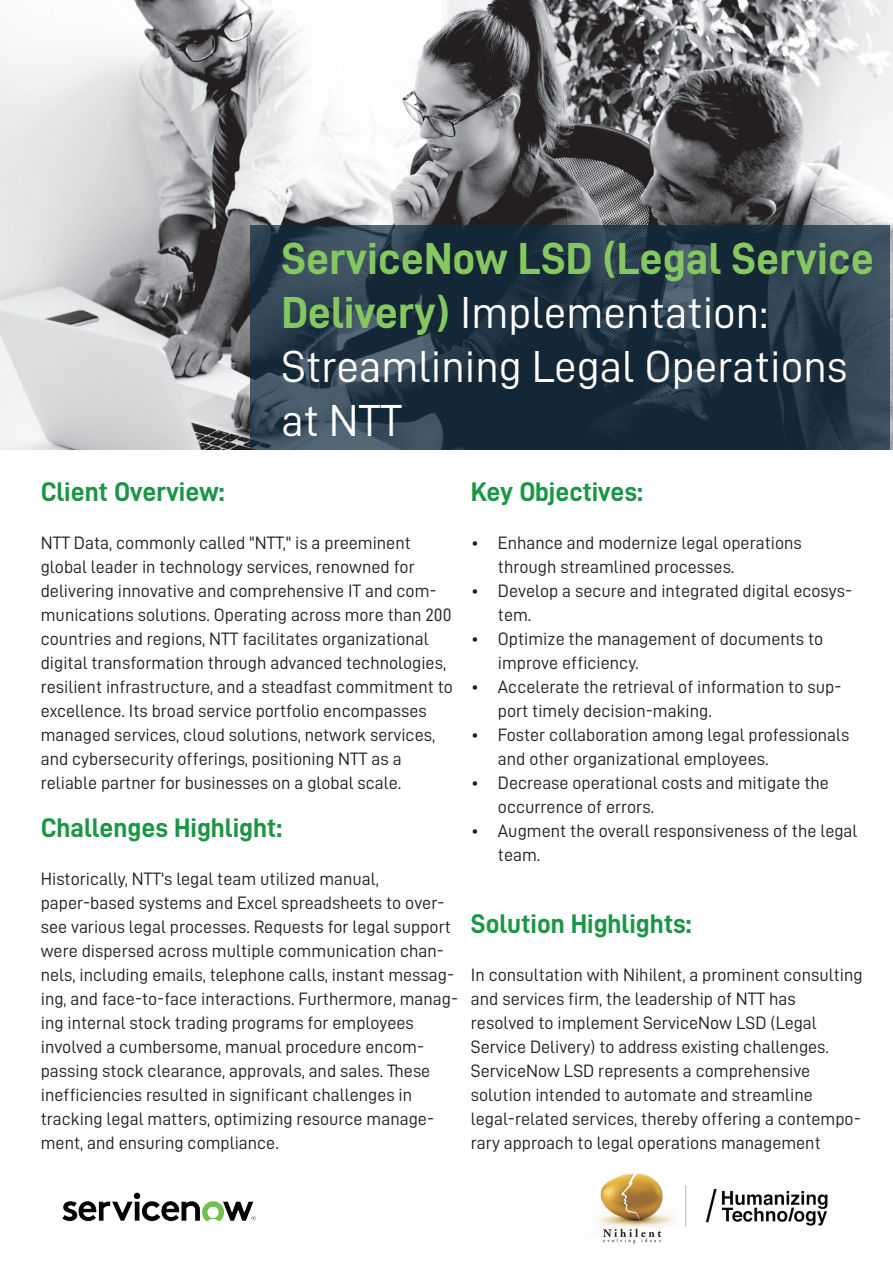
<style>
.page{position:relative;width:893px;height:1263px;background:#fff}
.page>*{position:absolute;margin:0;border:0;box-sizing:border-box;transform-origin:0 0}
.t1{font:45px/54px "D DIN";color:#fff}
.t2{font:45px "D DIN Bold";color:#86c762}
.t3{font:27px "D DIN Bold";color:#1c9546}
.t4{font:18px/24px "D DIN";color:#231f20}
.s1{font-family:"D DIN Bold";color:#86c762}
</style>
<div class="page">
<img style="left:0;top:0;width:893px;height:450px">
<svg style="left:250px;top:225px;width:640px;height:224px;background:#233745"></svg>
<img style="left:62px;top:1192px;width:194px;height:30px">
<img style="left:597px;top:1173px;width:231px;height:71px">
<h1 class="t2" style="left:281px;top:233px;width:594px">ServiceNow LSD (Legal Service</h1>
<h1 class="t1" style="left:281px;top:285px;width:568px"><span class="s1">Delivery)</span> Implementation:<br>Streamlining Legal Operations at NTT</h1>
<h2 class="t3" style="left:41px;top:477px;width:185px">Client Overview:</h2>
<p class="t4" style="left:41px;top:531px;width:414px">NTT Data, commonly called "NTT," is a preeminent global leader in technology services, renowned for delivering innovative and comprehensive IT and com&shy;munications solutions. Operating across more than 200 countries and regions, NTT facilitates organizational digital transformation through advanced technologies, resilient infrastructure, and a steadfast commitment to excellence. Its broad service portfolio encompasses managed services, cloud solutions, network services, and cybersecurity offerings, positioning NTT as a reliable partner for businesses on a global scale.</p>
<h2 class="t3" style="left:41px;top:813px;width:243px">Challenges Highlight:</h2>
<p class="t4" style="left:41px;top:867px;width:419px">Historically, NTT's legal team utilized manual, paper-based systems and Excel spreadsheets to over&shy;see various legal processes. Requests for legal support were dispersed across multiple communication chan&shy;nels, including emails, telephone calls, instant messag&shy;ing, and face-to-face interactions. Furthermore, manag&shy;ing internal stock trading programs for employees involved a cumbersome, manual procedure encom&shy;passing stock clearance, approvals, and sales. These inefficiencies resulted in significant challenges in tracking legal matters, optimizing resource manage&shy;ment, and ensuring compliance.</p>
<h2 class="t3" style="left:471px;top:477px;width:174px">Key Objectives:</h2>
<p class="t4" style="left:498px;top:531px;width:305px;text-indent:-27px">• Enhance and modernize legal operations through streamlined processes.</p>
<p class="t4" style="left:498px;top:579px;width:356px;text-indent:-27px">• Develop a secure and integrated digital ecosys&shy;tem.</p>
<p class="t4" style="left:498px;top:627px;width:327px;text-indent:-27px">• Optimize the management of documents to improve efficiency.</p>
<p class="t4" style="left:498px;top:675px;width:345px;text-indent:-27px">• Accelerate the retrieval of information to sup&shy;port timely decision-making.</p>
<p class="t4" style="left:498px;top:723px;width:353px;text-indent:-27px">• Foster collaboration among legal professionals and other organizational employees.</p>
<p class="t4" style="left:498px;top:771px;width:332px;text-indent:-27px">• Decrease operational costs and mitigate the occurrence of errors.</p>
<p class="t4" style="left:498px;top:819px;width:361px;text-indent:-27px">• Augment the overall responsiveness of the legal team.</p>
<h2 class="t3" style="left:471px;top:909px;width:222px">Solution Highlights:</h2>
<p class="t4" style="left:471px;top:963px;width:393px">In consultation with Nihilent, a prominent consulting and services firm, the leadership of NTT has resolved to implement ServiceNow LSD (Legal Service Delivery) to address existing challenges.<br>ServiceNow LSD represents a comprehensive solution intended to automate and streamline legal-related services, thereby offering a contempo&shy;rary approach to legal operations management</p>
</div>
